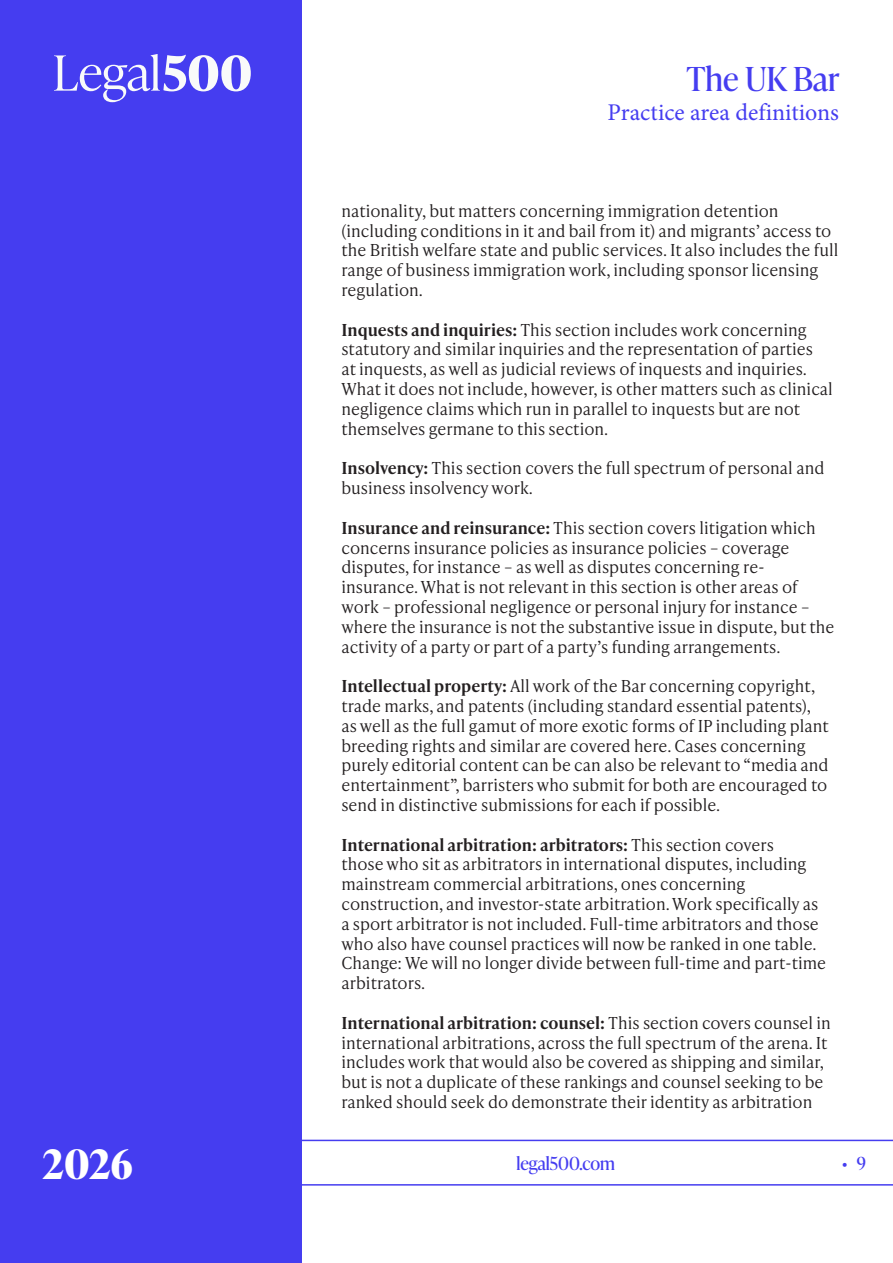
<style>
.page{position:relative;width:893px;height:1263px;background:#fff}
.page>*{position:absolute;margin:0;border:0;box-sizing:border-box;transform-origin:0 0}
.t1{font:700 40.5px "Ivy Presto Headline";color:#fff}
.t2{font:33px "Ivy Presto Headline";color:#453df0}
.t3{font:24px "Minion Pro";color:#453df0}
.t4{font:18px "Ivy Presto Headline";color:#453df0}
.Bodytext{font:300 16.5px/19.8px "Ivy Presto Text";color:#231f20}
.s1{font-weight:600}
</style>
<div class="page">
<svg style="left:302px;top:1140px;width:591px;height:45px"></svg>
<div style="left:0;top:0;width:302px;height:1263px;background:#453df0"></div>
<svg style="left:54px;top:54px;width:197px;height:48px"></svg>
<h2 class="t2" style="left:687px;top:56px;width:154px">The UK Bar</h2>
<h3 class="t3" style="left:607px;top:96px;width:233px">Practice area definitions</h3>
<p class="Bodytext" style="left:341px;top:200px;width:498px">nationality, but matters concerning immigration detention (including conditions in it and bail from it) and migrants’ access to the British welfare state and public services. It also includes the full range of business immigration work, including sponsor licensing regulation.</p>
<p class="Bodytext" style="left:341px;top:319px;width:493px"><span class="s1">Inquests and inquiries:</span> This section includes work concerning statutory and similar inquiries and the representation of parties<br>at inquests, as well as judicial reviews of inquests and inquiries.<br>What it does not include, however, is other matters such as clinical negligence claims which run in parallel to inquests but are not themselves germane to this section.</p>
<p class="Bodytext" style="left:341px;top:458px;width:484px"><span class="s1">Insolvency:</span> This section covers the full spectrum of personal and business insolvency work.</p>
<p class="Bodytext" style="left:341px;top:517px;width:494px"><span class="s1">Insurance and reinsurance:</span> This section covers litigation which concerns insurance policies as insurance policies – coverage disputes, for instance – as well as disputes concerning re&shy;insurance. What is not relevant in this section is other areas of work – professional negligence or personal injury for instance – where the insurance is not the substantive issue in dispute, but the activity of a party or part of a party’s funding arrangements.</p>
<p class="Bodytext" style="left:341px;top:675px;width:489px"><span class="s1">Intellectual property:</span> All work of the Bar concerning copyright, trade marks, and patents (including standard essential patents), as well as the full gamut of more exotic forms of IP including plant breeding rights and similar are covered here. Cases concerning purely editorial content can be can also be relevant to “media and entertainment”, barristers who submit for both are encouraged to send in distinctive submissions for each if possible.</p>
<p class="Bodytext" style="left:341px;top:834px;width:486px"><span class="s1">International arbitration: arbitrators:</span> This section covers<br>those who sit as arbitrators in international disputes, including mainstream commercial arbitrations, ones concerning construction, and investor-state arbitration. Work specifically as a sport arbitrator is not included. Full-time arbitrators and those who also have counsel practices will now be ranked in one table.<br>Change: We will no longer divide between full-time and part-time arbitrators.</p>
<p class="Bodytext" style="left:341px;top:1012px;width:491px"><span class="s1">International arbitration: counsel:</span> This section covers counsel in international arbitrations, across the full spectrum of the arena. It includes work that would also be covered as shipping and similar, but is not a duplicate of these rankings and counsel seeking to be ranked should seek do demonstrate their identity as arbitration</p>
<h1 class="t1" style="left:43px;top:1135px;width:92px">2026</h1>
<p class="t4" style="left:516px;top:1150px;width:100px">legal500.com</p>
<p class="t4" style="left:842px;top:1150px;width:26px">• 9</p>
</div>
